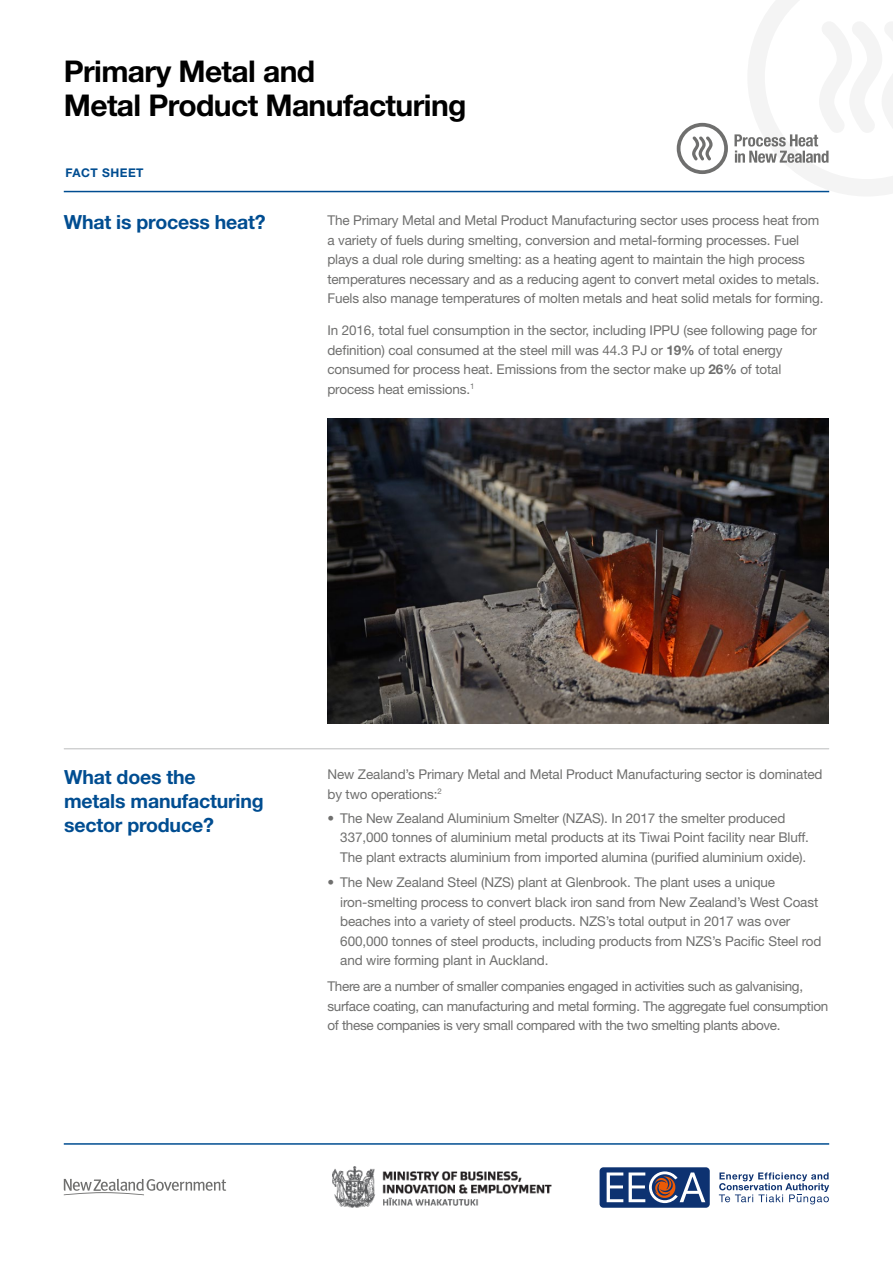
<style>
.page{position:relative;width:893px;height:1263px;background:#fff}
.page>*{position:absolute;margin:0;border:0;box-sizing:border-box;transform-origin:0 0}
.t1{font:700 30px/34.5px "Helvetica Neue LT Std";letter-spacing:-.02em;color:#000}
.t2{font:700 19.5px/24px "Helvetica Neue LT Std";letter-spacing:-.01em;color:#004d91}
.t3{font:13.5px/19.5px "Helvetica Neue LT Std";letter-spacing:-.01em;color:#6f6f6e}
.t4{font:700 12px "Helvetica Neue LT Std";letter-spacing:.04em;color:#004d91}
.s1{font-weight:700}
</style>
<div class="page">
<hr style="left:64px;top:191px;width:765px;height:1px;background:#004d91">
<div style="left:600px;top:1167px;width:110px;height:41px;background:#0d3271;border-radius:4px"></div>
<svg style="left:607px;top:1172px;width:16px;height:30px"></svg>
<svg style="left:629px;top:1171px;width:76px;height:32px"></svg>
<svg style="left:719px;top:1172px;width:110px;height:32px"></svg>
<img style="left:333px;top:1167px;width:218px;height:40px">
<svg style="left:64px;top:1179px;width:162px;height:16px"></svg>
<hr style="left:64px;top:1143px;width:765px;height:2px;background:#004d91">
<svg style="left:677px;top:0;width:216px;height:196px"></svg>
<hr style="left:64px;top:748px;width:765px;height:1px;background:#bbbcbd">
<img style="left:327px;top:419px;width:502px;height:305px">
<h1 class="t1" style="left:64px;top:53px;width:404px">Primary Metal and<br>Metal Product Manufacturing</h1>
<p class="t4" style="left:66px;top:166px;width:79px">FACT SHEET</p>
<h2 class="t2" style="left:64px;top:210px;width:203px">What is process heat?</h2>
<p class="t3" style="left:327px;top:210px;width:498px">The Primary Metal and Metal Product Manufacturing sector uses process heat from a variety of fuels during smelting, conversion and metal-forming processes. Fuel plays a dual role during smelting: as a heating agent to maintain the high process temperatures necessary and as a reducing agent to convert metal oxides to metals.<br>Fuels also manage temperatures of molten metals and heat solid metals for forming.</p>
<p class="t3" style="left:327px;top:321px;width:491px">In 2016, total fuel consumption in the sector, including IPPU (see following page for definition) coal consumed at the steel mill was 44.3 PJ or <span class="s1">19%</span> of total energy consumed for process heat. Emissions from the sector make up <span class="s1">26%</span> of total process heat emissions.<sup>1</sup></p>
<h2 class="t2" style="left:64px;top:764px;width:201px">What does the<br>metals manufacturing sector produce?</h2>
<p class="t3" style="left:328px;top:765px;width:497px">New Zealand’s Primary Metal and Metal Product Manufacturing sector is dominated by two operations:<sup>2</sup></p>
<p class="t3" style="left:340px;top:808px;width:470px;text-indent:-13px">• The New Zealand Aluminium Smelter (NZAS). In 2017 the smelter produced<br>337,000 tonnes of aluminium metal products at its Tiwai Point facility near Bluff.<br>The plant extracts aluminium from imported alumina (purified aluminium oxide).</p>
<p class="t3" style="left:340px;top:873px;width:483px;text-indent:-13px">• The New Zealand Steel (NZS) plant at Glenbrook. The plant uses a unique iron-smelting process to convert black iron sand from New Zealand’s West Coast beaches into a variety of steel products. NZS’s total output in 2017 was over 600,000 tonnes of steel products, including products from NZS’s Pacific Steel rod and wire forming plant in Auckland.</p>
<p class="t3" style="left:328px;top:976px;width:502px">There are a number of smaller companies engaged in activities such as galvanising, surface coating, can manufacturing and metal forming. The aggregate fuel consumption of these companies is very small compared with the two smelting plants above.</p>
</div>
